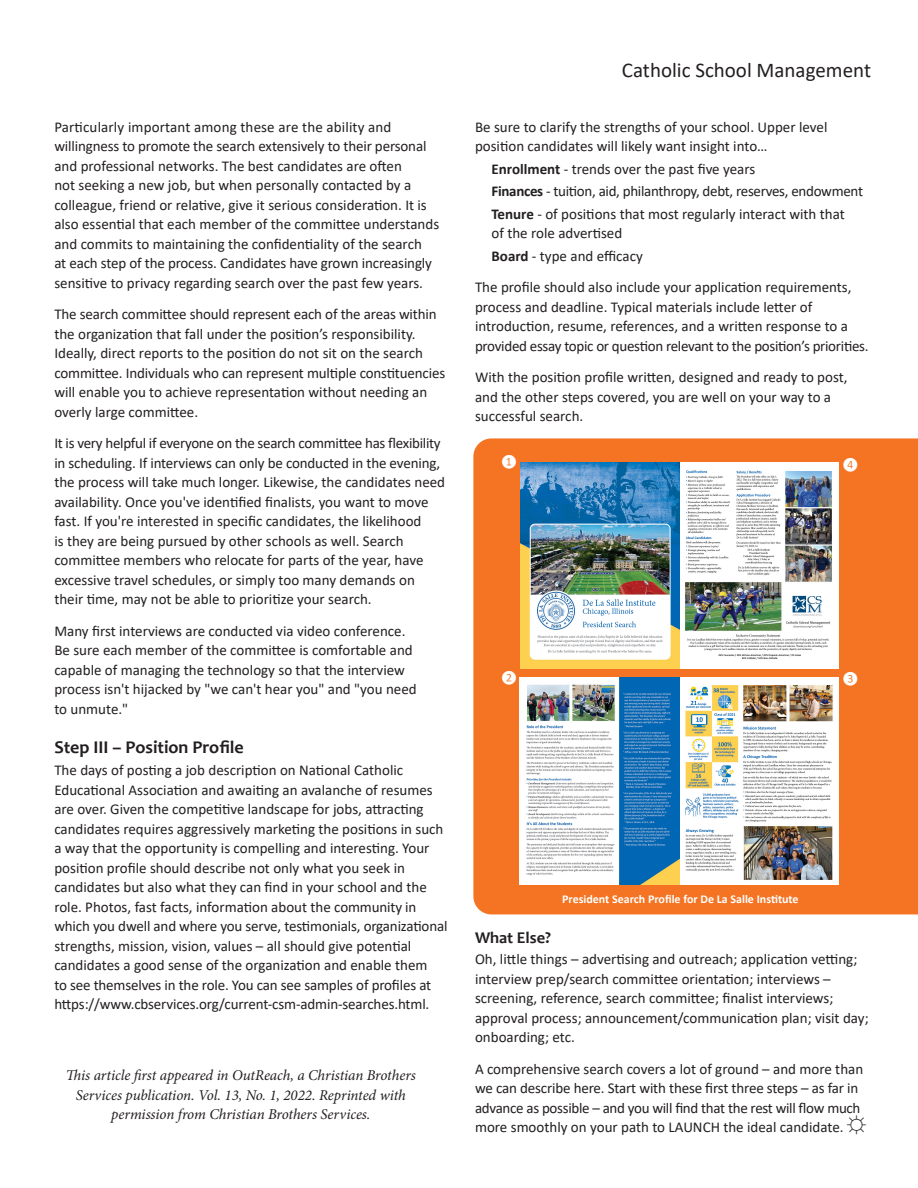
<style>
.page{position:relative;width:918px;height:1188px;background:#fff}
.page>*{position:absolute;margin:0;border:0;box-sizing:border-box;transform-origin:0 0}
.t1{font:21px "Calibri";color:#231f20}
.t2{font:700 18px "Candara";color:#231f20}
.t3{font:700 16.5px "Candara";color:#231f20}
.t4{font:15px/19.5px "Calibri";color:#231f20}
.t5{font:italic 15px/19.5px "Minion Pro";letter-spacing:-.005em;color:#231f20;text-align:center}
.t6{font:700 12px "Calibri";color:#fff}
.t7{font:12px "Calibri";color:#fff}
.s1{font-weight:700}
.s2{font-family:"Arial Narrow";font-size:21px}
</style>
<div class="page">
<div style="left:473px;top:438px;width:445px;height:476px;background:#f47423"></div>
<img style="left:680px;top:679px;width:158px;height:206px">
<img style="left:520px;top:462px;width:319px;height:207px">
<img style="left:520px;top:678px;width:160px;height:207px">
<p class="t4" style="left:54px;top:117px;width:386px">Particularly important among these are the ability and willingness to promote the search extensively to their personal and professional networks. The best candidates are often<br>not seeking a new job, but when personally contacted by a colleague, friend or relative, give it serious consideration. It is also essential that each member of the committee understands and commits to maintaining the confidentiality of the search<br>at each step of the process. Candidates have grown increasingly sensitive to privacy regarding search over the past few years.</p>
<p class="t4" style="left:54px;top:304px;width:392px">The search committee should represent each of the areas within the organization that fall under the position’s responsibility.<br>Ideally, direct reports to the position do not sit on the search committee. Individuals who can represent multiple constituencies will enable you to achieve representation without needing an overly large committee.</p>
<p class="t4" style="left:54px;top:433px;width:392px">It is very helpful if everyone on the search committee has flexibility in scheduling. If interviews can only be conducted in the evening, the process will take much longer. Likewise, the candidates need availability. Once you've identified finalists, you want to move fast. If you're interested in specific candidates, the likelihood<br>is they are being pursued by other schools as well. Search committee members who relocate for parts of the year, have excessive travel schedules, or simply too many demands on their time, may not be able to prioritize your search.</p>
<p class="t4" style="left:54px;top:621px;width:364px">Many first interviews are conducted via video conference.<br>Be sure each member of the committee is comfortable and capable of managing the technology so that the interview process isn't hijacked by "we can't hear you" and "you need to unmute."</p>
<p class="t2" style="left:54px;top:736px;width:191px">Step III – Position Profile</p>
<p class="t4" style="left:54px;top:760px;width:395px">The days of posting a job description on National Catholic Educational Association and awaiting an avalanche of resumes are over. Given the competitive landscape for jobs, attracting candidates requires aggressively marketing the positions in such a way that the opportunity is compelling and interesting. Your position profile should describe not only what you seek in candidates but also what they can find in your school and the role. Photos, fast facts, information about the community in which you dwell and where you serve, testimonials, organizational strengths, mission, vision, values – all should give potential candidates a good sense of the organization and enable them<br>to see themselves in the role. You can see samples of profiles at https://www.cbservices.org/current-csm-admin-searches.html.</p>
<p class="t5" style="left:66px;top:1066px;width:351px">This article first appeared in OutReach, a Christian Brothers<br>Services publication. Vol. 13, No. 1, 2022. Reprinted with permission from Christian Brothers Services.</p>
<h1 class="t1" style="left:622px;top:56px;width:251px">Catholic School Management</h1>
<p class="t4" style="left:475px;top:117px;width:354px">Be sure to clarify the strengths of your school. Upper level position candidates will likely want insight into…</p>
<p class="t4" style="left:492px;top:157px;width:373px;line-height:22.5px"><span class="s1">Enrollment</span> - trends over the past five years<br><span class="s1">Finances</span> - tuition, aid, philanthropy, debt, reserves, endowment<br><span class="s1">Tenure</span> - of positions that most regularly interact with that</p>
<p class="t4" style="left:492px;top:222px;width:153px;line-height:22.5px">of the role advertised<br><span class="s1">Board</span> - type and efficacy</p>
<p class="t4" style="left:475px;top:277px;width:395px">The profile should also include your application requirements, process and deadline. Typical materials include letter of introduction, resume, references, and a written response to a provided essay topic or question relevant to the position’s priorities.</p>
<p class="t4" style="left:475px;top:367px;width:374px">With the position profile written, designed and ready to post, and the other steps covered, you are well on your way to a successful search.</p>
<p class="t7" style="left:501px;top:454px;width:17px">❶</p>
<p class="t7" style="left:842px;top:457px;width:17px">❹</p>
<p class="t7" style="left:501px;top:670px;width:17px">❷</p>
<p class="t7" style="left:842px;top:671px;width:17px">❸</p>
<p class="t6" style="left:562px;top:890px;width:238px">President Search Profile for De La Salle Institute</p>
<p class="t3" style="left:475px;top:928px;width:78px">What Else?</p>
<p class="t4" style="left:475px;top:949px;width:395px">Oh, little things – advertising and outreach; application vetting; interview prep/search committee orientation; interviews – screening, reference, search committee; finalist interviews; approval process; announcement/communication plan; visit day; onboarding; etc.</p>
<p class="t4" style="left:475px;top:1059px;width:393px">A comprehensive search covers a lot of ground – and more than we can describe here. Start with these first three steps – as far in advance as possible – and you will find that the rest will flow much more smoothly on your path to LAUNCH the ideal candidate. <span class="s2">☼</span></p>
</div>
